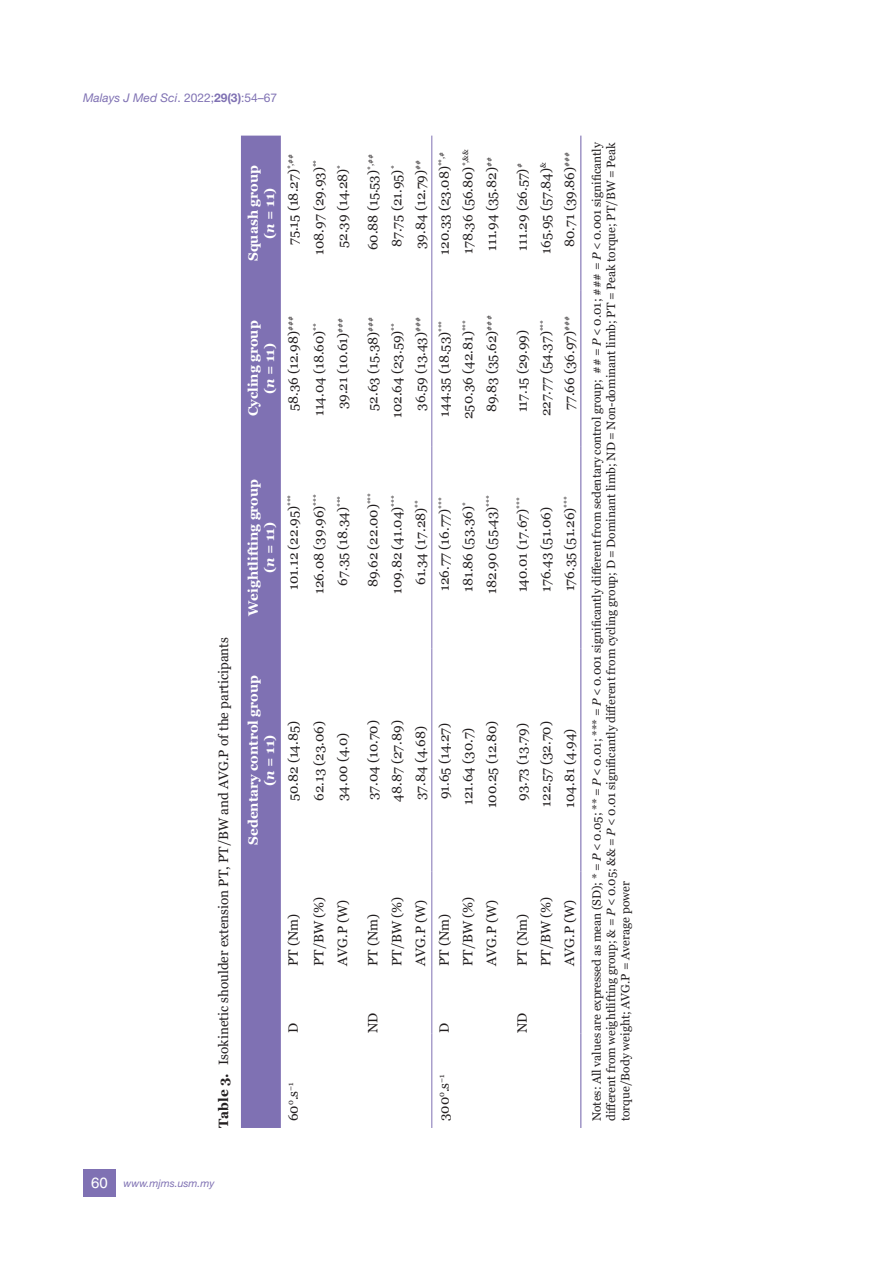
<style>
.page{position:relative;width:893px;height:1263px;background:#fff}
.page>*{position:absolute;margin:0;border:0;box-sizing:border-box;transform-origin:0 0}
.t1{font:13.5px "Georgia";color:#231f20}
.t2{font:700 13.5px/16.2px "Georgia";color:#fff;text-align:center}
.t3{font:12px/14.4px "Georgia";color:#231f20;text-align:justify}
.t4{font:italic 12px "Helvetica Neue LT Std";color:#7f71b3}
.t5{font:italic 10.5px "Helvetica Neue LT Std";color:#7f71b3}
.s1{font-style:normal}
.s2{font-weight:700;font-style:normal}
.s3{font-style:italic}
.s4{font-weight:700}
.s5{font-family:"Helvetica LT Std";font-style:normal;font-size:15px;color:#fff}
</style>
<div class="page">
<div style="left:83px;top:1169px;width:33px;height:27px;background:#7f71b3"></div>
<div style="left:241px;top:136px;width:40px;height:992px;background:#7f71b3"></div>
<hr style="left:580px;top:1033px;width:1px;height:95px;background:#7f71b3">
<hr style="left:580px;top:966px;width:1px;height:67px;background:#7f71b3">
<hr style="left:580px;top:871px;width:1px;height:95px;background:#7f71b3">
<hr style="left:580px;top:649px;width:1px;height:222px;background:#7f71b3">
<hr style="left:580px;top:446px;width:1px;height:203px;background:#7f71b3">
<hr style="left:580px;top:291px;width:1px;height:155px;background:#7f71b3">
<hr style="left:580px;top:136px;width:1px;height:155px;background:#7f71b3">
<hr style="left:431px;top:1033px;width:1px;height:95px;background:#7f71b3">
<hr style="left:431px;top:966px;width:1px;height:67px;background:#7f71b3">
<hr style="left:431px;top:871px;width:1px;height:95px;background:#7f71b3">
<hr style="left:431px;top:649px;width:1px;height:222px;background:#7f71b3">
<hr style="left:431px;top:446px;width:1px;height:203px;background:#7f71b3">
<hr style="left:431px;top:291px;width:1px;height:155px;background:#7f71b3">
<hr style="left:431px;top:136px;width:1px;height:155px;background:#7f71b3">
<p class="t4" style="left:83px;top:91px;width:196px">Malays J Med Sci<span class="s1">. 2022;</span><span class="s2">29(3)</span><span class="s1">:54–67</span></p>
<p class="t2" style="left:245px;top:261px;width:97px;rotate:-90deg">Squash group (<span class="s3">n</span> = 11)</p>
<p class="t1" style="left:285px;top:245px;width:93px;rotate:-90deg">75.15 (18.27)<sup>*,##</sup></p>
<p class="t1" style="left:311px;top:255px;width:96px;rotate:-90deg">108.97 (29.93)<sup>**</sup></p>
<p class="t1" style="left:334px;top:248px;width:85px;rotate:-90deg">52.39 (14.28)<sup>*</sup></p>
<p class="t2" style="left:245px;top:416px;width:97px;rotate:-90deg">Cycling group (<span class="s3">n</span> = 11)</p>
<p class="t1" style="left:285px;top:411px;width:97px;rotate:-90deg">58.36 (12.98)<sup>###</sup></p>
<p class="t1" style="left:311px;top:416px;width:95px;rotate:-90deg">114.04 (18.60)<sup>**</sup></p>
<p class="t1" style="left:334px;top:409px;width:93px;rotate:-90deg">39.21 (10.61)<sup>###</sup></p>
<p class="t1" style="left:215px;top:1128px;width:492px;rotate:-90deg"><span class="s4">Table 3.</span> Isokinetic shoulder extension PT, PT/BW and AVG.P of the participants</p>
<p class="t2" style="left:245px;top:616px;width:138px;rotate:-90deg">Weightlifting group (<span class="s3">n</span> = 11)</p>
<p class="t1" style="left:285px;top:590px;width:96px;rotate:-90deg">101.12 (22.95)<sup>***</sup></p>
<p class="t1" style="left:311px;top:594px;width:101px;rotate:-90deg">126.08 (39.96)<sup>***</sup></p>
<p class="t1" style="left:334px;top:585px;width:91px;rotate:-90deg">67.35 (18.34)<sup>***</sup></p>
<p class="t2" style="left:245px;top:845px;width:171px;rotate:-90deg">Sedentary control group (<span class="s3">n</span> = 11)</p>
<p class="t1" style="left:285px;top:801px;width:82px;rotate:-90deg">50.82 (14.85)</p>
<p class="t1" style="left:311px;top:801px;width:82px;rotate:-90deg">62.13 (23.06)</p>
<p class="t1" style="left:334px;top:801px;width:70px;rotate:-90deg">34.00 (4.0)</p>
<p class="t1" style="left:285px;top:966px;width:54px;rotate:-90deg">PT (Nm)</p>
<p class="t1" style="left:311px;top:966px;width:71px;rotate:-90deg">PT/BW (%)</p>
<p class="t1" style="left:334px;top:966px;width:68px;rotate:-90deg">AVG.P (W)</p>
<p class="t1" style="left:285px;top:1033px;width:12px;rotate:-90deg">D</p>
<p class="t1" style="left:285px;top:1121px;width:40px;rotate:-90deg">60<sup>0</sup>.s<sup>−1</sup></p>
<p class="t1" style="left:365px;top:250px;width:98px;rotate:-90deg">60.88 (15.53)<sup>*,##</sup></p>
<p class="t1" style="left:389px;top:247px;width:83px;rotate:-90deg">87.75 (21.95)<sup>*</sup></p>
<p class="t1" style="left:412px;top:249px;width:91px;rotate:-90deg">39.84 (12.79)<sup>##</sup></p>
<p class="t1" style="left:436px;top:255px;width:105px;rotate:-90deg">120.33 (23.08)<sup>**,#</sup></p>
<p class="t1" style="left:460px;top:254px;width:106px;rotate:-90deg">178.36 (56.80)<sup>*,&amp;&amp;</sup></p>
<p class="t1" style="left:483px;top:251px;width:95px;rotate:-90deg">111.94 (35.82)<sup>##</sup></p>
<p class="t1" style="left:365px;top:411px;width:96px;rotate:-90deg">52.63 (15.38)<sup>###</sup></p>
<p class="t1" style="left:389px;top:418px;width:96px;rotate:-90deg">102.64 (23.59)<sup>**</sup></p>
<p class="t1" style="left:412px;top:411px;width:96px;rotate:-90deg">36.59 (13.43)<sup>###</sup></p>
<p class="t1" style="left:436px;top:417px;width:97px;rotate:-90deg">144.35 (18.53)<sup>***</sup></p>
<p class="t1" style="left:460px;top:419px;width:100px;rotate:-90deg">250.36 (42.81)<sup>***</sup></p>
<p class="t1" style="left:483px;top:412px;width:98px;rotate:-90deg">89.83 (35.62)<sup>###</sup></p>
<p class="t1" style="left:365px;top:587px;width:96px;rotate:-90deg">89.62 (22.00)<sup>***</sup></p>
<p class="t1" style="left:389px;top:594px;width:100px;rotate:-90deg">109.82 (41.04)<sup>***</sup></p>
<p class="t1" style="left:412px;top:585px;width:86px;rotate:-90deg">61.34 (17.28)<sup>**</sup></p>
<p class="t1" style="left:436px;top:591px;width:95px;rotate:-90deg">126.77 (16.77)<sup>***</sup></p>
<p class="t1" style="left:460px;top:592px;width:91px;rotate:-90deg">181.86 (53.36)<sup>*</sup></p>
<p class="t1" style="left:483px;top:594px;width:100px;rotate:-90deg">182.90 (55.43)<sup>***</sup></p>
<p class="t1" style="left:365px;top:800px;width:81px;rotate:-90deg">37.04 (10.70)</p>
<p class="t1" style="left:389px;top:802px;width:83px;rotate:-90deg">48.87 (27.89)</p>
<p class="t1" style="left:412px;top:800px;width:75px;rotate:-90deg">37.84 (4.68)</p>
<p class="t1" style="left:436px;top:799px;width:78px;rotate:-90deg">91.65 (14.27)</p>
<p class="t1" style="left:460px;top:805px;width:79px;rotate:-90deg">121.64 (30.7)</p>
<p class="t1" style="left:483px;top:808px;width:89px;rotate:-90deg">100.25 (12.80)</p>
<p class="t1" style="left:365px;top:966px;width:54px;rotate:-90deg">PT (Nm)</p>
<p class="t1" style="left:389px;top:966px;width:71px;rotate:-90deg">PT/BW (%)</p>
<p class="t1" style="left:412px;top:966px;width:68px;rotate:-90deg">AVG.P (W)</p>
<p class="t1" style="left:436px;top:966px;width:54px;rotate:-90deg">PT (Nm)</p>
<p class="t1" style="left:460px;top:966px;width:71px;rotate:-90deg">PT/BW (%)</p>
<p class="t1" style="left:483px;top:966px;width:68px;rotate:-90deg">AVG.P (W)</p>
<p class="t1" style="left:365px;top:1033px;width:22px;rotate:-90deg">ND</p>
<p class="t1" style="left:436px;top:1033px;width:12px;rotate:-90deg">D</p>
<p class="t1" style="left:436px;top:1121px;width:48px;rotate:-90deg">300<sup>0</sup>.s<sup>−1</sup></p>
<p class="t1" style="left:514px;top:251px;width:89px;rotate:-90deg">111.29 (26.57)<sup>#</sup></p>
<p class="t1" style="left:514px;top:412px;width:84px;rotate:-90deg">117.15 (29.99)</p>
<p class="t1" style="left:514px;top:592px;width:96px;rotate:-90deg">140.01 (17.67)<sup>***</sup></p>
<p class="t1" style="left:514px;top:801px;width:79px;rotate:-90deg">93.73 (13.79)</p>
<p class="t1" style="left:514px;top:966px;width:54px;rotate:-90deg">PT (Nm)</p>
<p class="t1" style="left:514px;top:1033px;width:22px;rotate:-90deg">ND</p>
<p class="t1" style="left:538px;top:254px;width:93px;rotate:-90deg">165.95 (57.84)<sup>&amp;</sup></p>
<p class="t1" style="left:538px;top:416px;width:98px;rotate:-90deg">227.77 (54.37)<sup>***</sup></p>
<p class="t1" style="left:538px;top:592px;width:86px;rotate:-90deg">176.43 (51.06)</p>
<p class="t1" style="left:538px;top:807px;width:87px;rotate:-90deg">122.57 (32.70)</p>
<p class="t1" style="left:538px;top:966px;width:71px;rotate:-90deg">PT/BW (%)</p>
<p class="t1" style="left:561px;top:247px;width:97px;rotate:-90deg">80.71 (39.86)<sup>###</sup></p>
<p class="t3" style="left:590px;top:1121px;width:981px;rotate:-90deg">Notes: All values are expressed as mean (SD); * = <span class="s3">P</span> &lt; 0.05; ** = <span class="s3">P</span> &lt; 0.01; *** = <span class="s3">P</span> &lt; 0.001 significantly different from sedentary control group; ## = <span class="s3">P</span> &lt; 0.01; ### = <span class="s3">P</span> &lt; 0.001 significantly different from weightlifting group; &amp; = <span class="s3">P</span> &lt; 0.05; &amp;&amp; = <span class="s3">P</span> &lt; 0.01 significantly different from cycling group; D = Dominant limb; ND = Non-dominant limb; PT = Peak torque; PT/BW = Peak torque/Body weight; AVG.P = Average power</p>
<p class="t1" style="left:561px;top:410px;width:96px;rotate:-90deg">77.66 (36.97)<sup>###</sup></p>
<p class="t1" style="left:561px;top:591px;width:96px;rotate:-90deg">176.35 (51.26)<sup>***</sup></p>
<p class="t1" style="left:561px;top:808px;width:81px;rotate:-90deg">104.81 (4.94)</p>
<p class="t1" style="left:561px;top:966px;width:68px;rotate:-90deg">AVG.P (W)</p>
<p class="t5" style="left:91px;top:1176px;width:125px"><span class="s5">60</span> www.mjms.usm.my</p>
</div>
